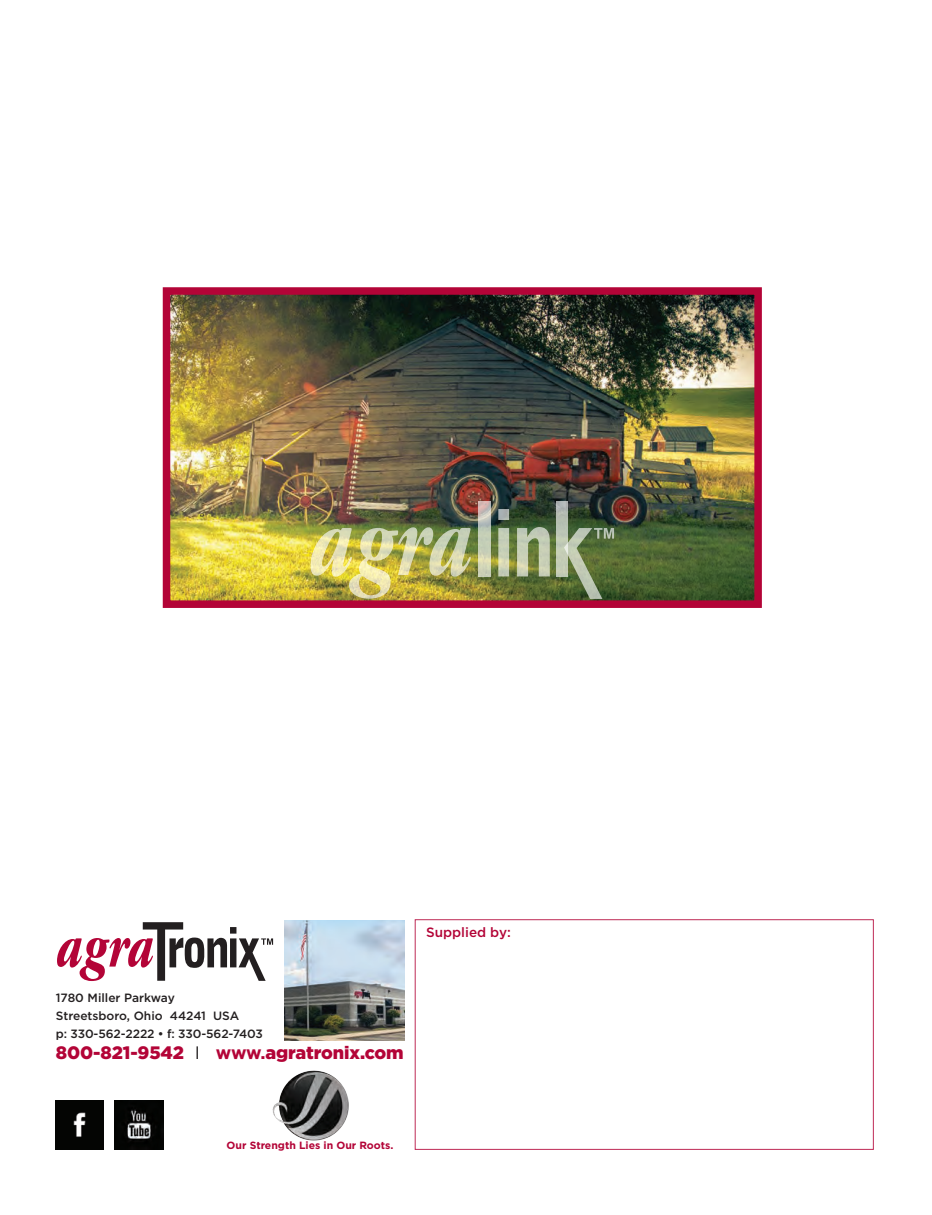
<style>
.page{position:relative;width:932px;height:1215px;background:#fff}
.page>*{position:absolute;margin:0;border:0;box-sizing:border-box;transform-origin:0 0}
.t1{font:900 18px "Gotham";letter-spacing:-.005em;color:#b30437}
.t2{font:500 13.5px "Gotham";color:#b30437}
.t3{font:500 12px/18px "Gotham";letter-spacing:-.01em;color:#231f20}
.t4{font:700 10.5px "Gotham";color:#b30437}
.s1{font-weight:400;color:#231f20}
.s2{font-weight:700}
</style>
<div class="page">
<img style="left:55px;top:1101px;width:49px;height:49px">
<img style="left:114px;top:1101px;width:49px;height:49px">
<img style="left:285px;top:920px;width:119px;height:120px">
<img style="left:272px;top:1070px;width:77px;height:71px">
<svg style="left:57px;top:922px;width:216px;height:59px"></svg>
<img style="left:172px;top:296px;width:580px;height:303px">
<div style="left:163px;top:287px;width:598px;height:321px;border:8px solid #b30437"></div>
<svg style="left:517px;top:527px;width:33px;height:49px;background:#a9b490"></svg>
<svg style="left:498px;top:509px;width:11px;height:67px"></svg>
<img style="left:310px;top:527px;width:161px;height:72px">
<svg style="left:478px;top:501px;width:12px;height:76px"></svg>
<svg style="left:556px;top:501px;width:12px;height:75px"></svg>
<svg style="left:564px;top:528px;width:50px;height:71px;background:#74875c"></svg>
<p class="t3" style="left:56px;top:988px;width:209px">1780 Miller Parkway<br>Streetsboro, Ohio 44241 USA<br>p: 330-562-2222 • f: 330-562-7403</p>
<h1 class="t1" style="left:56px;top:1040px;width:349px">800-821-9542 <span class="s1">I</span> <span class="s2">www.</span>agratronix.com</h1>
<p class="t2" style="left:426px;top:923px;width:86px">Supplied by:</p>
<p class="t4" style="left:227px;top:1139px;width:168px">Our Strength Lies in Our Roots.</p>
</div>
